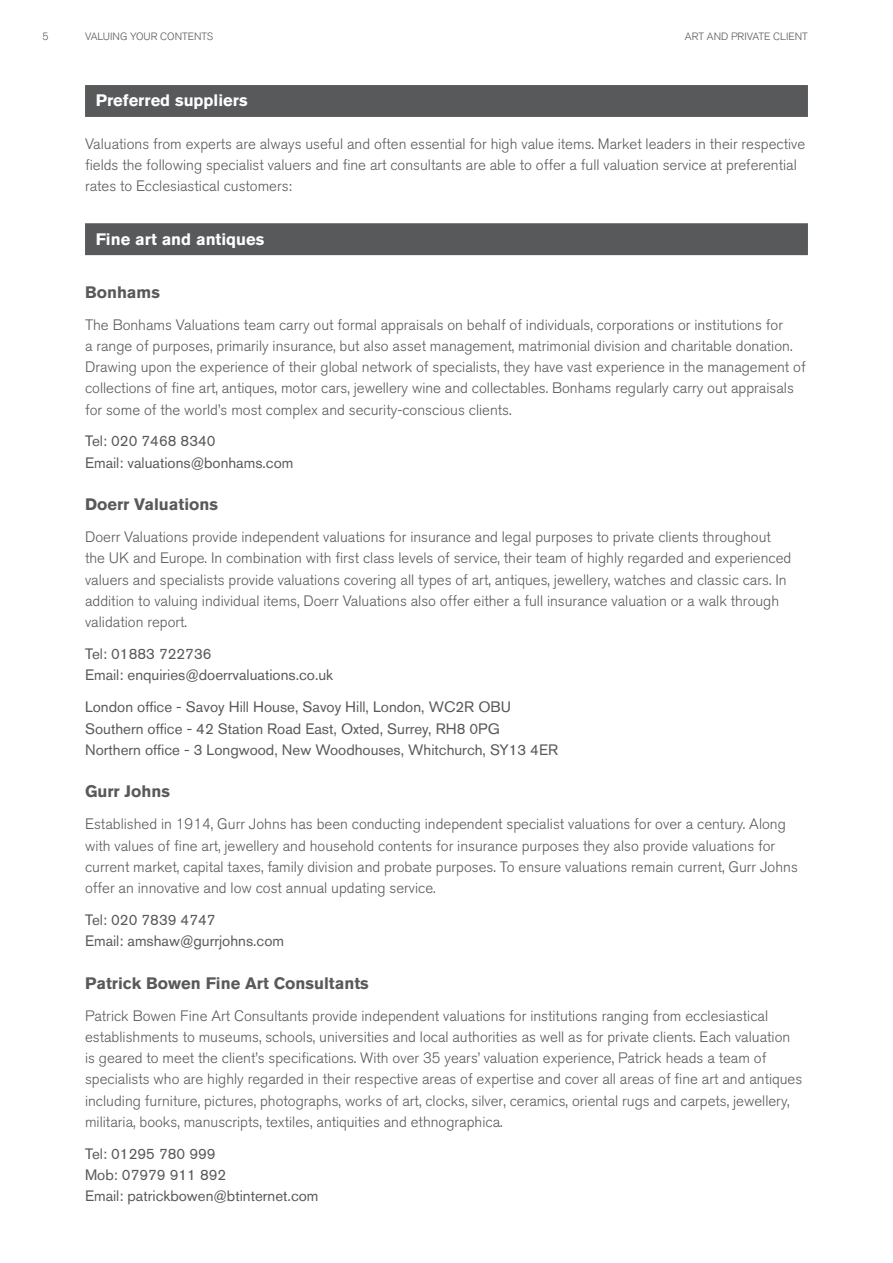
<style>
.page{position:relative;width:893px;height:1263px;background:#fff}
.page>*{position:absolute;margin:0;border:0;box-sizing:border-box;transform-origin:0 0}
.t1{font:700 16.5px "Akzidenz Grotesk BQ";color:#58595b}
.t2{font:700 16.5px "Akzidenz Grotesk BQ";color:#fff}
.t3{font:300 15px/21.3px "Akzidenz Grotesk BQ";color:#58595b}
.t4{font:15px/21.3px "Akzidenz Grotesk BQ";color:#58595b}
.t5{font:300 10.5px "Akzidenz Grotesk BQ";color:#58595b}
</style>
<div class="page">
<div style="left:85px;top:85px;width:723px;height:32px;background:#58595b"></div>
<div style="left:85px;top:223px;width:723px;height:32px;background:#58595b"></div>
<p class="t5" style="left:43px;top:30px;width:8px">5</p>
<p class="t5" style="left:85px;top:30px;width:130px">VALUING YOUR CONTENTS</p>
<p class="t5" style="left:685px;top:30px;width:124px">ART AND PRIVATE CLIENT</p>
<p class="t2" style="left:96px;top:91px;width:153px">Preferred suppliers</p>
<p class="t3" style="left:85px;top:133px;width:722px">Valuations from experts are always useful and often essential for high value items. Market leaders in their respective felds the following specialist valuers and fne art consultants are able to offer a full valuation service at preferential rates to Ecclesiastical customers:</p>
<p class="t2" style="left:96px;top:229px;width:170px">Fine art and antiques</p>
<h4 class="t1" style="left:85px;top:282px;width:76px">Bonhams</h4>
<p class="t3" style="left:85px;top:314px;width:722px">The Bonhams Valuations team carry out formal appraisals on behalf of individuals, corporations or institutions for<br>a range of purposes, primarily insurance, but also asset management, matrimonial division and charitable donation.<br>Drawing upon the experience of their global network of specialists, they have vast experience in the management of collections of fne art, antiques, motor cars, jewellery wine and collectables. Bonhams regularly carry out appraisals for some of the world’s most complex and security-conscious clients.</p>
<p class="t4" style="left:85px;top:430px;width:210px">Tel: 020 7468 8340<br>Email: valuations@bonhams.com</p>
<h4 class="t1" style="left:85px;top:495px;width:134px">Doerr Valuations</h4>
<p class="t3" style="left:85px;top:527px;width:708px">Doerr Valuations provide independent valuations for insurance and legal purposes to private clients throughout the UK and Europe. In combination with frst class levels of service, their team of highly regarded and experienced valuers and specialists provide valuations covering all types of art, antiques, jewellery, watches and classic cars. In addition to valuing individual items, Doerr Valuations also offer either a full insurance valuation or a walk through validation report.</p>
<p class="t4" style="left:85px;top:643px;width:250px">Tel: 01883 722736<br>Email: enquiries@doerrvaluations.co.uk</p>
<p class="t4" style="left:85px;top:696px;width:475px">London offce - Savoy Hill House, Savoy Hill, London, WC2R OBU<br>Southern offce - 42 Station Road East, Oxted, Surrey, RH8 0PG<br>Northern offce - 3 Longwood, New Woodhouses, Whitchurch, SY13 4ER</p>
<h4 class="t1" style="left:85px;top:782px;width:86px">Gurr Johns</h4>
<p class="t3" style="left:85px;top:814px;width:714px">Established in 1914, Gurr Johns has been conducting independent specialist valuations for over a century. Along with values of fne art, jewellery and household contents for insurance purposes they also provide valuations for current market, capital taxes, family division and probate purposes. To ensure valuations remain current, Gurr Johns offer an innovative and low cost annual updating service.</p>
<p class="t4" style="left:85px;top:909px;width:201px">Tel: 020 7839 4747<br>Email: amshaw@gurrjohns.com</p>
<h4 class="t1" style="left:85px;top:973px;width:285px">Patrick Bowen Fine Art Consultants</h4>
<p class="t3" style="left:85px;top:1005px;width:719px">Patrick Bowen Fine Art Consultants provide independent valuations for institutions ranging from ecclesiastical establishments to museums, schools, universities and local authorities as well as for private clients. Each valuation is geared to meet the client’s specifcations. With over 35 years’ valuation experience, Patrick heads a team of specialists who are highly regarded in their respective areas of expertise and cover all areas of fne art and antiques including furniture, pictures, photographs, works of art, clocks, silver, ceramics, oriental rugs and carpets, jewellery, militaria, books, manuscripts, textiles, antiquities and ethnographica.</p>
<p class="t4" style="left:85px;top:1143px;width:235px">Tel: 01295 780 999<br>Mob: 07979 911 892<br>Email: patrickbowen@btinternet.com</p>
</div>
